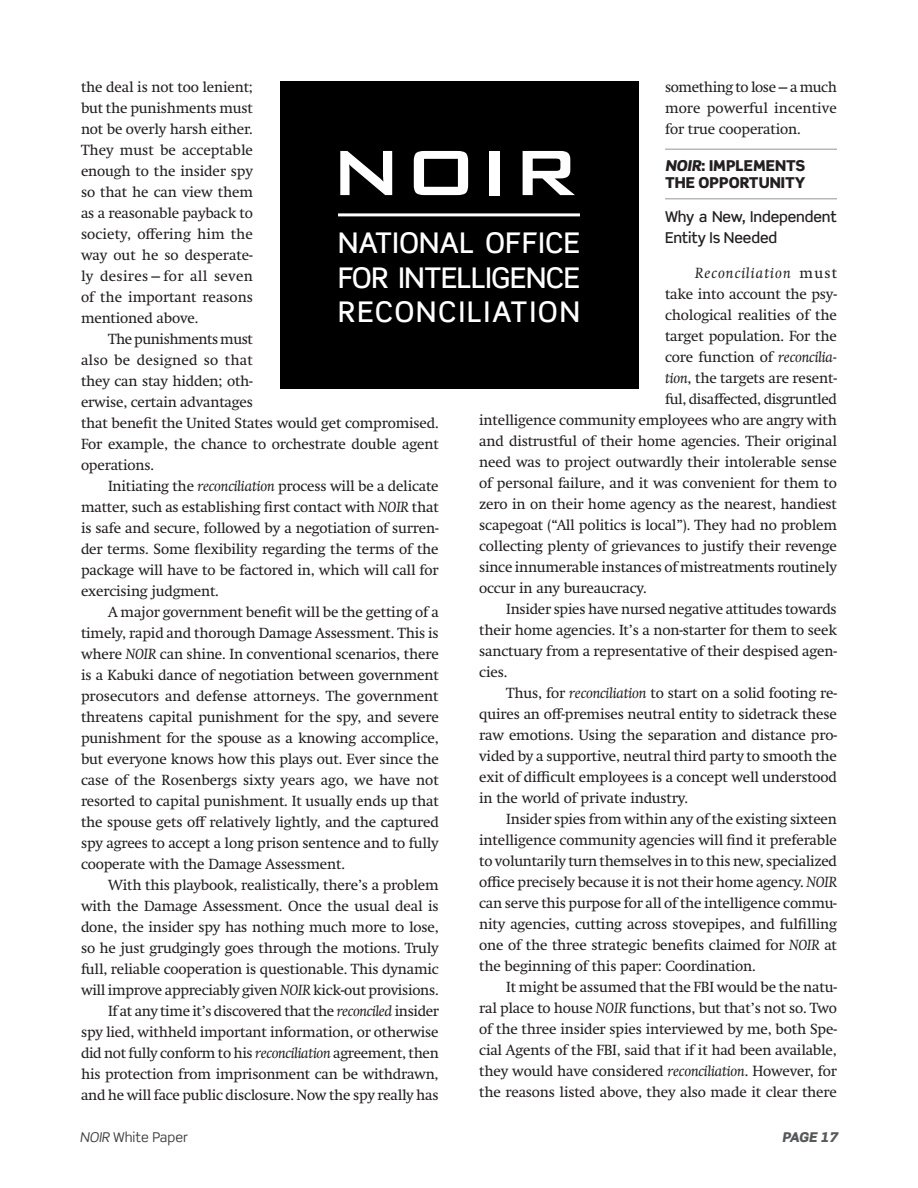
<style>
.page{position:relative;width:918px;height:1188px;background:#fff}
.page>*{position:absolute;margin:0;border:0;box-sizing:border-box;transform-origin:0 0}
.t1{font:500 85.5px "Bank Gothic BT";color:#fff}
.t2{font:500 28.5px/34.2px "Scene Std";letter-spacing:.015em;color:#fff;text-align:justify}
.t3{font:15px/21px "Swift Neue LT Pro";letter-spacing:-.01em;color:#231f20;text-align:justify}
.t4{font:500 15px/21px "Scene Std";letter-spacing:-.01em;color:#231f20}
.t5{font:900 15px/16.5px "Scene Std";color:#231f20}
.t6{font:italic 15px "Swift Neue LT Pro";letter-spacing:.07em;color:#231f20}
.t7{font:13.5px "Scene Std";color:#3e3e3f}
.t8{font:italic 900 13.5px "Scene Std";letter-spacing:-.015em;color:#57585a}
.s1{font-style:italic}
.s2{font-style:normal}
</style>
<div class="page">
<hr style="left:665px;top:149px;width:172px;height:1px;background:#939598">
<hr style="left:665px;top:198px;width:172px;height:1px;background:#939598">
<div style="left:280px;top:81px;width:358px;height:308px;background:#000"></div>
<hr style="left:338px;top:213px;width:242px;height:3px;background:#fff">
<p class="t3" style="left:81px;top:77px;width:174px">the deal is not too lenient; but the punishments must not be overly harsh either.<br>They must be acceptable enough to the insider spy so that he can view them as a reasonable payback to society, offering him the way out he so desperate&shy;ly desires—for all seven of the important reasons mentioned above.</p>
<p class="t3" style="left:81px;top:329px;width:359px;text-align:left;text-indent:27px">The punishments must<br>also be designed so that<br>they can stay hidden; oth-<br>erwise, certain advantages<br>that benefit the United States would get compromised.<br>For example, the chance to orchestrate double agent operations.</p>
<p class="t3" style="left:81px;top:476px;width:359px;text-indent:27px">Initiating the <span class="s1">reconciliation</span> process will be a delicate matter, such as establishing first contact with <span class="s1">NOIR</span> that is safe and secure, followed by a negotiation of surren&shy;der terms. Some flexibility regarding the terms of the package will have to be factored in, which will call for exercising judgment.</p>
<p class="t3" style="left:81px;top:602px;width:359px;text-indent:27px">A major government benefit will be the getting of a timely, rapid and thorough Damage Assessment. This is where <span class="s1">NOIR</span> can shine. In conventional scenarios, there is a Kabuki dance of negotiation between government prosecutors and defense attorneys. The government threatens capital punishment for the spy, and severe punishment for the spouse as a knowing accomplice, but everyone knows how this plays out. Ever since the case of the Rosenbergs sixty years ago, we have not resorted to capital punishment. It usually ends up that the spouse gets off relatively lightly, and the captured spy agrees to accept a long prison sentence and to fully cooperate with the Damage Assessment.</p>
<p class="t3" style="left:81px;top:875px;width:360px;text-align:right">With this playbook, realistically, there’s a problem with the Damage Assessment. Once the usual deal is done, the insider spy has nothing much more to lose, so he just grudgingly goes through the motions. Truly full, reliable cooperation is questionable. This dynamic will improve appreciably given <span class="s1">NOIR</span> kick-out provisions.<br>If at any time it’s discovered that the <span class="s1">reconciled</span> insider<br>spy lied, withheld important information, or otherwise did not fully conform to his <span class="s1">reconciliation</span> agreement, then his protection from imprisonment can be withdrawn, and he will face public disclosure. Now the spy really has</p>
<p class="t3" style="left:665px;top:77px;width:173px">something to lose—a much more powerful incentive for true cooperation.</p>
<p class="t5" style="left:665px;top:157px;width:142px"><span class="s1">NOIR</span>: IMPLEMENTS<br>THE OPPORTUNITY</p>
<p class="t4" style="left:665px;top:206px;width:173px">Why a New, Independent<br>Entity Is Needed</p>
<p class="t6" style="left:695px;top:264px;width:143px">Reconciliation <span class="s2">must</span></p>
<p class="t3" style="left:665px;top:283px;width:173px">take into account the psy-</p>
<p class="t3" style="left:665px;top:304px;width:173px">chological realities of the</p>
<p class="t3" style="left:665px;top:325px;width:173px">target population. For the</p>
<p class="t3" style="left:665px;top:346px;width:173px">core function of <span class="s1">reconcilia-</span></p>
<p class="t3" style="left:665px;top:367px;width:173px"><span class="s1">tion</span>, the targets are resent-</p>
<p class="t3" style="left:665px;top:388px;width:173px">ful, disaffected, disgruntled</p>
<p class="t3" style="left:479px;top:409px;width:359px">intelligence community employees who are angry with</p>
<p class="t3" style="left:479px;top:430px;width:359px">and distrustful of their home agencies. Their original</p>
<p class="t3" style="left:479px;top:451px;width:359px">need was to project outwardly their intolerable sense</p>
<p class="t3" style="left:479px;top:472px;width:359px">of personal failure, and it was convenient for them to</p>
<p class="t3" style="left:479px;top:493px;width:359px">zero in on their home agency as the nearest, handiest</p>
<p class="t3" style="left:479px;top:514px;width:359px">scapegoat (“All politics is local”). They had no problem</p>
<p class="t3" style="left:479px;top:535px;width:359px">collecting plenty of grievances to justify their revenge</p>
<p class="t3" style="left:479px;top:556px;width:359px">since innumerable instances of mistreatments routinely</p>
<p class="t3" style="left:479px;top:577px;width:169px">occur in any bureaucracy.</p>
<p class="t3" style="left:506px;top:598px;width:332px">Insider spies have nursed negative attitudes towards</p>
<p class="t3" style="left:479px;top:619px;width:359px">their home agencies. It’s a non-starter for them to seek</p>
<p class="t3" style="left:479px;top:640px;width:359px">sanctuary from a representative of their despised agen-</p>
<p class="t3" style="left:479px;top:661px;width:30px">cies.</p>
<p class="t3" style="left:506px;top:682px;width:332px">Thus, for <span class="s1">reconciliation</span> to start on a solid footing re-</p>
<p class="t3" style="left:479px;top:703px;width:359px">quires an off-premises neutral entity to sidetrack these</p>
<p class="t3" style="left:479px;top:724px;width:359px">raw emotions. Using the separation and distance pro-</p>
<p class="t3" style="left:479px;top:745px;width:359px">vided by a supportive, neutral third party to smooth the</p>
<p class="t3" style="left:479px;top:766px;width:359px">exit of difficult employees is a concept well understood</p>
<p class="t3" style="left:479px;top:787px;width:210px">in the world of private industry.</p>
<p class="t3" style="left:506px;top:808px;width:332px">Insider spies from within any of the existing sixteen</p>
<p class="t3" style="left:479px;top:829px;width:359px">intelligence community agencies will find it preferable</p>
<p class="t3" style="left:479px;top:850px;width:359px">to voluntarily turn themselves in to this new, specialized</p>
<p class="t3" style="left:479px;top:871px;width:359px">office precisely because it is not their home agency. <span class="s1">NOIR</span></p>
<p class="t3" style="left:479px;top:892px;width:359px">can serve this purpose for all of the intelligence commu-</p>
<p class="t3" style="left:479px;top:913px;width:359px">nity agencies, cutting across stovepipes, and fulfilling</p>
<p class="t3" style="left:479px;top:934px;width:359px">one of the three strategic benefits claimed for <span class="s1">NOIR</span> at</p>
<p class="t3" style="left:479px;top:955px;width:278px">the beginning of this paper: Coordination.</p>
<p class="t3" style="left:506px;top:976px;width:332px">It might be assumed that the FBI would be the natu-</p>
<p class="t3" style="left:479px;top:997px;width:359px">ral place to house <span class="s1">NOIR</span> functions, but that’s not so. Two</p>
<p class="t3" style="left:479px;top:1018px;width:359px">of the three insider spies interviewed by me, both Spe-</p>
<p class="t3" style="left:479px;top:1039px;width:359px">cial Agents of the FBI, said that if it had been available,</p>
<p class="t3" style="left:479px;top:1060px;width:359px">they would have considered <span class="s1">reconciliation</span>. However, for</p>
<p class="t3" style="left:479px;top:1081px;width:359px">the reasons listed above, they also made it clear there</p>
<h1 class="t1" style="left:329px;top:126px;width:252px">NOIR</h1>
<h2 class="t2" style="left:338px;top:226px;width:244px">NATIONAL OFFICE FOR INTELLIGENCE RECONCILIATION</h2>
<p class="t7" style="left:80px;top:1128px;width:110px"><span class="s1">NOIR</span> White Paper</p>
<p class="t8" style="left:782px;top:1128px;width:57px">PAGE 17</p>
</div>
